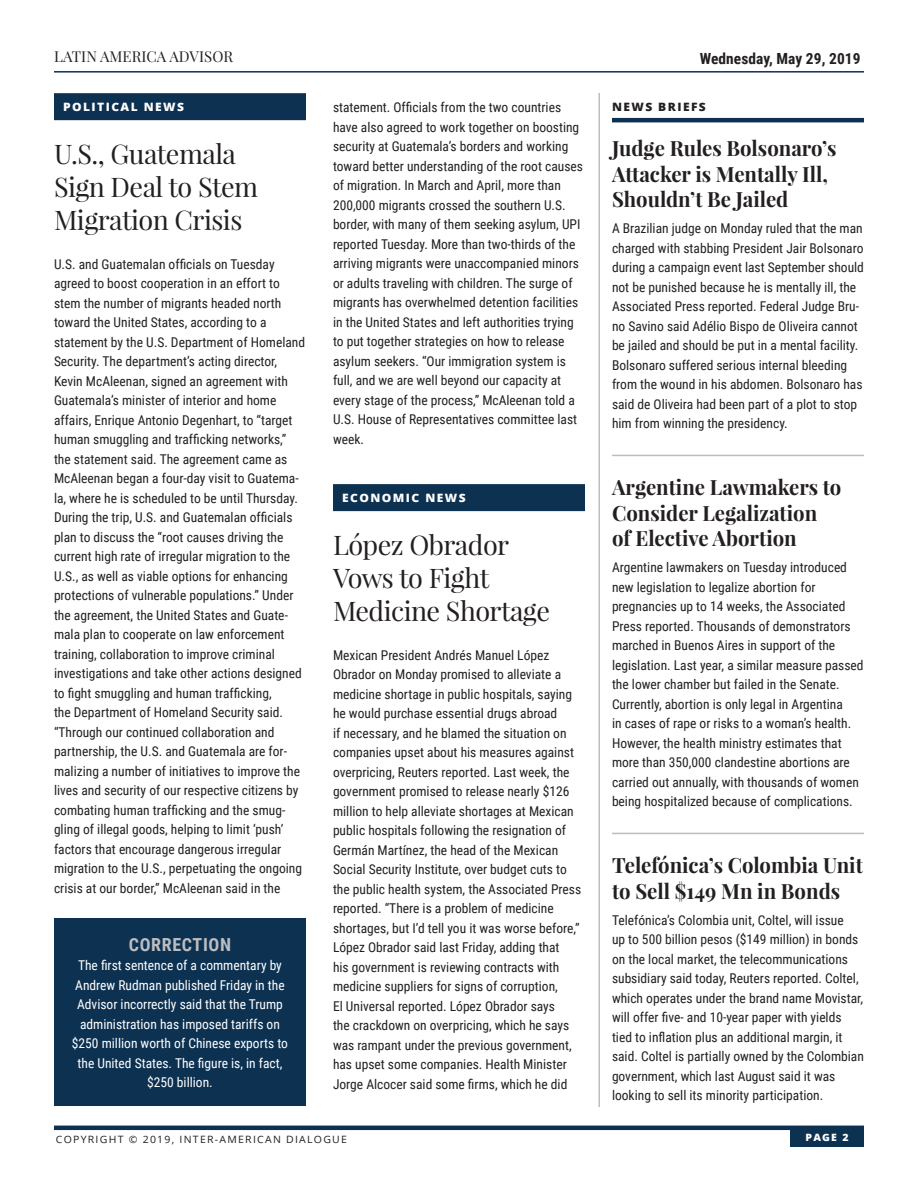
<style>
.page{position:relative;width:918px;height:1188px;background:#fff}
.page>*{position:absolute;margin:0;border:0;box-sizing:border-box;transform-origin:0 0}
.Subhead_18pt{font:27px/33px "Playfair Display";letter-spacing:-.02em;color:#231f20}
.Subhead-_14pt_-_BOLD{font:700 21px/25.5px "Playfair Display";color:#231f20}
.News_Briefs__Subhea{font:700 21px/25.5px "Playfair Display";color:#231f20}
.Correction_Title{font:700 18px "Roboto Condensed";letter-spacing:.035em;color:#bcbdc0}
.t1{font:700 15.3px "Roboto Condensed";letter-spacing:.005em;color:#231f20}
.t2{font:15px "Playfair Display";letter-spacing:.005em;color:#231f20}
.Subhead_18pt-2{font:13.5px/19.5px "Roboto Condensed";color:#231f20}
.Subhead-_14pt_-_BOLD-2{font:13.5px/19.5px "Roboto Condensed";color:#231f20}
.News_Briefs__Body_T{font:13.5px/19.5px "Roboto Condensed";color:#231f20}
.News_Briefs__Subhea-2{font:13.5px/19.5px "Roboto Condensed";color:#231f20}
.Correction_Body_Text{font:13.5px/19.5px "Roboto Condensed";color:#fff;text-align:center}
.Sections_-_with_Blue{font:800 11.55px "Open Sans";letter-spacing:.12em;color:#fff;scale:1.04 1}
.News_Briefs__Title{font:800 11.55px "Open Sans";letter-spacing:.12em;color:#231f20;scale:1.04 1}
.t3{font:10.05px "Open Sans";letter-spacing:.12em;color:#231f20;scale:1.04 1}
.Board_Advisors_Heade{font:800 10.05px "Open Sans";color:#fff;scale:1.04 1}
</style>
<div class="page">
<hr style="left:54px;top:1126px;width:810px;height:4px;background:#0c3151">
<div style="left:790px;top:1129px;width:74px;height:18px;background:#0c3151"></div>
<hr style="left:54px;top:71px;width:810px;height:2px;background:#0c3151">
<hr style="left:612px;top:118px;width:252px;height:4px;background:#0c3151">
<hr style="left:612px;top:455px;width:252px;height:1px;background:#bcbdc0">
<hr style="left:612px;top:833px;width:252px;height:1px;background:#bcbdc0">
<div style="left:54px;top:93px;width:252px;height:27px;background:#0c3151"></div>
<div style="left:333px;top:484px;width:252px;height:27px;background:#0c3151"></div>
<hr style="left:598px;top:93px;width:2px;height:1014px;background:#bcbdc0">
<div style="left:54px;top:918px;width:252px;height:188px;background:#0c3151"></div>
<p class="t2" style="left:54px;top:47px;width:181px">LATIN AMERICA ADVISOR</p>
<p class="Sections_-_with_Blue" style="left:63px;top:98px;width:118px">POLITICAL NEWS</p>
<p class="Subhead_18pt" style="left:54px;top:137px;width:206px">U.S., Guatemala<br>Sign Deal to Stem<br>Migration Crisis</p>
<p class="Subhead_18pt-2" style="left:54px;top:254px;width:253px">U.S. and Guatemalan officials on Tuesday agreed to boost cooperation in an effort to stem the number of migrants headed north toward the United States, according to a statement by the U.S. Department of Homeland Security. The department’s acting director, Kevin McAleenan, signed an agreement with Guatemala’s minister of interior and home affairs, Enrique Antonio Degenhart, to “target human smuggling and trafficking networks,” the statement said. The agreement came as McAleenan began a four-day visit to Guatema&shy;la, where he is scheduled to be until Thursday.<br>During the trip, U.S. and Guatemalan officials plan to discuss the “root causes driving the current high rate of irregular migration to the U.S., as well as viable options for enhancing protections of vulnerable populations.” Under the agreement, the United States and Guate&shy;mala plan to cooperate on law enforcement training, collaboration to improve criminal investigations and take other actions designed to fight smuggling and human trafficking,<br>the Department of Homeland Security said. “Through our continued collaboration and partnership, the U.S. and Guatemala are for&shy;malizing a number of initiatives to improve the lives and security of our respective citizens by combating human trafficking and the smug&shy;gling of illegal goods, helping to limit ‘push’ factors that encourage dangerous irregular migration to the U.S., perpetuating the ongoing crisis at our border,” McAleenan said in the</p>
<p class="Correction_Title" style="left:129px;top:932px;width:104px">CORRECTION</p>
<p class="Correction_Body_Text" style="left:72px;top:955px;width:218px">The first sentence of a commentary by Andrew Rudman published Friday in the Advisor incorrectly said that the Trump administration has imposed tariffs on $250 million worth of Chinese exports to the United States. The figure is, in fact, $250 billion.</p>
<p class="Subhead_18pt-2" style="left:333px;top:97px;width:252px">statement. Officials from the two countries have also agreed to work together on boosting security at Guatemala’s borders and working toward better understanding of the root causes of migration. In March and April, more than 200,000 migrants crossed the southern U.S. border, with many of them seeking asylum, UPI reported Tuesday. More than two-thirds of the arriving migrants were unaccompanied minors or adults traveling with children. The surge of migrants has overwhelmed detention facilities in the United States and left authorities trying to put together strategies on how to release asylum seekers. “Our immigration system is full, and we are well beyond our capacity at every stage of the process,” McAleenan told a U.S. House of Representatives committee last week.</p>
<p class="Sections_-_with_Blue" style="left:342px;top:489px;width:120px">ECONOMIC NEWS</p>
<p class="Subhead_18pt" style="left:333px;top:528px;width:219px">López Obrador<br>Vows to Fight<br>Medicine Shortage</p>
<p class="Subhead_18pt-2" style="left:333px;top:645px;width:250px">Mexican President Andrés Manuel López Obrador on Monday promised to alleviate a medicine shortage in public hospitals, saying he would purchase essential drugs abroad<br>if necessary, and he blamed the situation on companies upset about his measures against overpricing, Reuters reported. Last week, the government promised to release nearly $126 million to help alleviate shortages at Mexican public hospitals following the resignation of Germán Martínez, the head of the Mexican Social Security Institute, over budget cuts to the public health system, the Associated Press reported. “There is a problem of medicine shortages, but I’d tell you it was worse before,” López Obrador said last Friday, adding that<br>his government is reviewing contracts with medicine suppliers for signs of corruption,<br>El Universal reported. López Obrador says<br>the crackdown on overpricing, which he says was rampant under the previous government, has upset some companies. Health Minister Jorge Alcocer said some firms, which he did</p>
<p class="t1" style="left:700px;top:47px;width:162px">Wednesday, May 29, 2019</p>
<p class="News_Briefs__Title" style="left:612px;top:98px;width:92px">NEWS BRIEFS</p>
<p class="Subhead-_14pt_-_BOLD" style="left:612px;top:135px;width:226px">Judge Rules Bolsonaro’s<br>Attacker is Mentally Ill,<br>Shouldn’t Be Jailed</p>
<p class="News_Briefs__Body_T" style="left:612px;top:218px;width:254px">A Brazilian judge on Monday ruled that the man charged with stabbing President Jair Bolsonaro during a campaign event last September should not be punished because he is mentally ill, the Associated Press reported. Federal Judge Bru&shy;no Savino said Adélio Bispo de Oliveira cannot be jailed and should be put in a mental facility.<br>Bolsonaro suffered serious internal bleeding from the wound in his abdomen. Bolsonaro has said de Oliveira had been part of a plot to stop him from winning the presidency.</p>
<p class="Subhead-_14pt_-_BOLD" style="left:612px;top:474px;width:231px">Argentine Lawmakers to<br>Consider Legalization<br>of Elective Abortion</p>
<p class="Subhead-_14pt_-_BOLD-2" style="left:612px;top:557px;width:253px">Argentine lawmakers on Tuesday introduced new legislation to legalize abortion for pregnancies up to 14 weeks, the Associated Press reported. Thousands of demonstrators marched in Buenos Aires in support of the legislation. Last year, a similar measure passed the lower chamber but failed in the Senate.<br>Currently, abortion is only legal in Argentina<br>in cases of rape or risks to a woman’s health.<br>However, the health ministry estimates that more than 350,000 clandestine abortions are carried out annually, with thousands of women being hospitalized because of complications.</p>
<p class="News_Briefs__Subhea" style="left:612px;top:852px;width:252px">Telefónica’s Colombia Unit to Sell $149 Mn in Bonds</p>
<p class="News_Briefs__Subhea-2" style="left:612px;top:910px;width:253px">Telefónica’s Colombia unit, Coltel, will issue<br>up to 500 billion pesos ($149 million) in bonds on the local market, the telecommunications subsidiary said today, Reuters reported. Coltel, which operates under the brand name Movistar, will offer five- and 10-year paper with yields tied to inflation plus an additional margin, it said. Coltel is partially owned by the Colombian government, which last August said it was looking to sell its minority participation.</p>
<p class="t3" style="left:56px;top:1132px;width:281px">COPYRIGHT © 2019, INTER-AMERICAN DIALOGUE</p>
<p class="Board_Advisors_Heade" style="left:806px;top:1129px;width:43px">PAGE 2</p>
</div>
